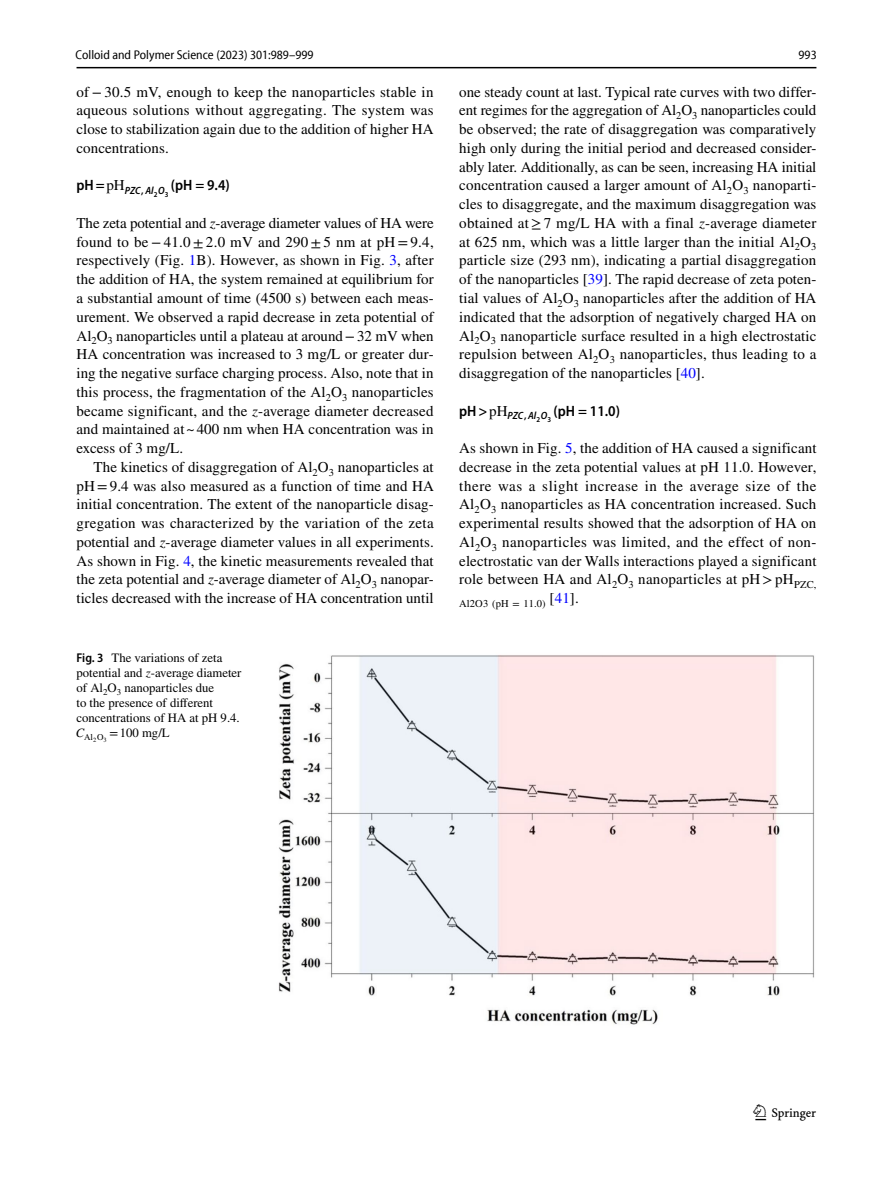
<style>
.page{position:relative;width:893px;height:1187px;background:#fff}
.page>*{position:absolute;margin:0;border:0;box-sizing:border-box;transform-origin:0 0}
.t1{font:22.5px "Springnew Regular 3";color:#000}
.t2{font:15px/18.8px "STIX";letter-spacing:.005em;color:#000;text-align:justify}
.t3{font:600 semi-condensed 15px "Myriad Pro";color:#000}
.t4{font:12.75px/15px "STIX";color:#000}
.t5{font:semi-condensed 12.75px "Myriad Pro Unic";color:#000}
.t6{font:10.5px "STIX";letter-spacing:.01em;color:#000}
.s1{font-family:"STIX Math Regular 5";font-weight:400;font-stretch:normal}
.s2{font-style:italic}
.s3{color:#00f}
.s4{font-family:"Myriad Pro";font-weight:600;font-stretch:semi-condensed}
.s5{font-family:"STIX General Italic 3"}
.s6{font-family:"STIX Math Regular 6";font-weight:400;font-stretch:normal}
</style>
<div class="page">
<hr style="left:77px;top:67px;width:739px;height:1px;background:#000">
<img style="left:278px;top:655px;width:537px;height:370px">
<p class="t5" style="left:76px;top:50px;width:239px">Colloid and Polymer Science (2023) 301:989–999</p>
<p class="t5" style="left:798px;top:50px;width:20px">993</p>
<p class="t2" style="left:77px;top:83px;width:359px">of−30.5 mV, enough to keep the nanoparticles stable in aqueous solutions without aggregating. The system was close to stabilization again due to the addition of higher HA concentrations.</p>
<p class="t3" style="left:77px;top:177px;width:155px">pH=<span class="s1">pH</span><sub>PZC</sub><sub>,</sub> <sub>Al</sub><sub>2</sub><sub>O</sub><sub>3</sub> (pH = 9.4)</p>
<p class="t2" style="left:77px;top:214px;width:359px">The zeta potential and <span class="s2">z</span>-average diameter values of HA were found to be−41.0±2.0 mV and 290±5 nm at pH =9.4, respectively (Fig. <span class="s3">1</span>B). However, as shown in Fig. <span class="s3">3</span>, after the addition of HA, the system remained at equilibrium for a substantial amount of time (4500 s) between each meas&shy;urement. We observed a rapid decrease in zeta potential of Al<sub>2</sub>O<sub>3</sub> nanoparticles until a plateau at around−32 mV when HA concentration was increased to 3 mg/L or greater dur&shy;ing the negative surface charging process. Also, note that in this process, the fragmentation of the Al<sub>2</sub>O<sub>3</sub> nanoparticles became significant, and the <span class="s2">z</span>-average diameter decreased and maintained at~400 nm when HA concentration was in excess of 3 mg/L.</p>
<p class="t2" style="left:77px;top:458px;width:359px;text-indent:17px">The kinetics of disaggregation of Al<sub>2</sub>O<sub>3</sub> nanoparticles at pH =9.4 was also measured as a function of time and HA initial concentration. The extent of the nanoparticle disag&shy;gregation was characterized by the variation of the zeta potential and <span class="s2">z</span>-average diameter values in all experiments.<br>As shown in Fig. <span class="s3">4</span>, the kinetic measurements revealed that the zeta potential and <span class="s2">z</span>-average diameter of Al<sub>2</sub>O<sub>3</sub> nanopar&shy;ticles decreased with the increase of HA concentration until</p>
<p class="t4" style="left:76px;top:650px;width:167px"><span class="s4">Fig. 3</span> The variations of zeta potential and <span class="s2">z</span>-average diameter of Al<sub>2</sub>O<sub>3</sub> nanoparticles due<br>to the presence of different concentrations of HA at pH 9.4.<br><span class="s5">C</span><sub>Al</sub><sub>2</sub><sub>O</sub><sub>3</sub> =100 mg/L</p>
<p class="t2" style="left:459px;top:83px;width:359px">one steady count at last. Typical rate curves with two differ&shy;ent regimes for the aggregation of Al<sub>2</sub>O<sub>3</sub> nanoparticles could be observed; the rate of disaggregation was comparatively high only during the initial period and decreased consider&shy;ably later. Additionally, as can be seen, increasing HA initial concentration caused a larger amount of Al<sub>2</sub>O<sub>3</sub> nanoparti&shy;cles to disaggregate, and the maximum disaggregation was obtained at≥7 mg/L HA with a final <span class="s2">z</span>-average diameter at 625 nm, which was a little larger than the initial Al<sub>2</sub>O<sub>3 </sub>particle size (293 nm), indicating a partial disaggregation of the nanoparticles [<span class="s3">39</span>]. The rapid decrease of zeta poten&shy;tial values of Al<sub>2</sub>O<sub>3</sub> nanoparticles after the addition of HA indicated that the adsorption of negatively charged HA on Al<sub>2</sub>O<sub>3</sub> nanoparticle surface resulted in a high electrostatic repulsion between Al<sub>2</sub>O<sub>3</sub> nanoparticles, thus leading to a disaggregation of the nanoparticles [<span class="s3">40</span>].</p>
<p class="t3" style="left:459px;top:402px;width:162px">pH&gt;<span class="s6">pH</span><sub>PZC</sub><sub>,</sub> <sub>Al</sub><sub>2</sub><sub>O</sub><sub>3</sub> (pH = 11.0)</p>
<p class="t2" style="left:459px;top:439px;width:359px">As shown in Fig. <span class="s3">5</span>, the addition of HA caused a significant decrease in the zeta potential values at pH 11.0. However, there was a slight increase in the average size of the Al<sub>2</sub>O<sub>3</sub> nanoparticles as HA concentration increased. Such experimental results showed that the adsorption of HA on Al<sub>2</sub>O<sub>3</sub> nanoparticles was limited, and the effect of non&shy;electrostatic van der Walls interactions played a significant role between HA and Al<sub>2</sub>O<sub>3</sub> nanoparticles at pH &gt; -pH<sub>PZC,</sub></p>
<p class="t6" style="left:459px;top:596px;width:121px">Al2O3 (pH = 11.0) <sup>[</sup><sup>41</sup><sup>].</sup></p>
<h1 class="t1" style="left:755px;top:1104px;width:62px">1 3</h1>
</div>
